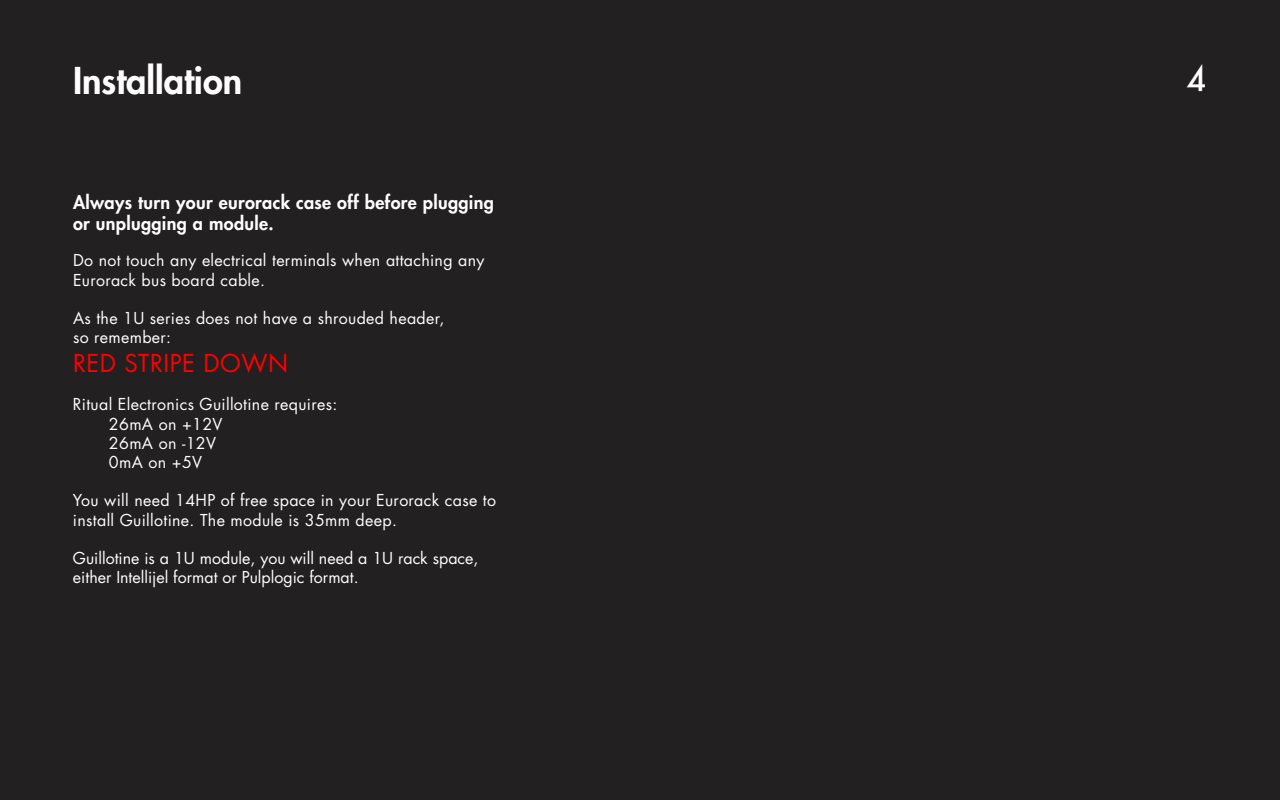
<style>
.page{position:relative;width:1280px;height:800px;background:#222020}
.page>*{position:absolute;margin:0;border:0;box-sizing:border-box;transform-origin:0 0}
.t1{font:800 36px "Futura Std";color:#fff}
.t2{font:500 36px "Futura BQ";color:#fff}
.t3{font:24px "Futura Std";letter-spacing:.02em;color:#f00}
.t4{font:800 18px/21.6px "Futura Std";letter-spacing:.02em;color:#fff}
.t5{font:16px/19.2px "Futura Std";letter-spacing:.02em;color:#fff}
.t6{font:16px/19.2px "Futura Std";color:#fff}
</style>
<div class="page">
<h1 class="t1" style="left:73px;top:58px;width:171px">Installation</h1>
<h1 class="t2" style="left:1187px;top:58px;width:22px">4</h1>
<p class="t4" style="left:73px;top:191px;width:423px">Always turn your eurorack case off before plugging or unplugging a module.</p>
<p class="t5" style="left:73px;top:251px;width:413px">Do not touch any electrical terminals when attaching any<br>Eurorack bus board cable.</p>
<p class="t5" style="left:73px;top:309px;width:373px">As the 1U series does not have a shrouded header, so remember:</p>
<h2 class="t3" style="left:73px;top:348px;width:217px">RED STRIPE DOWN</h2>
<p class="t5" style="left:109px;top:395px;width:230px;text-indent:-36px">Ritual Electronics Guillotine requires:<br>26mA on +12V<br>26mA on -12V<br>0mA on +5V</p>
<p class="t5" style="left:73px;top:491px;width:425px">You will need 14HP of free space in your Eurorack case to install Guillotine. The module is 35mm deep.</p>
<p class="t6" style="left:73px;top:549px;width:407px">Guillotine is a 1U module, you will need a 1U rack space, either Intellijel format or Pulplogic format.</p>
</div>
